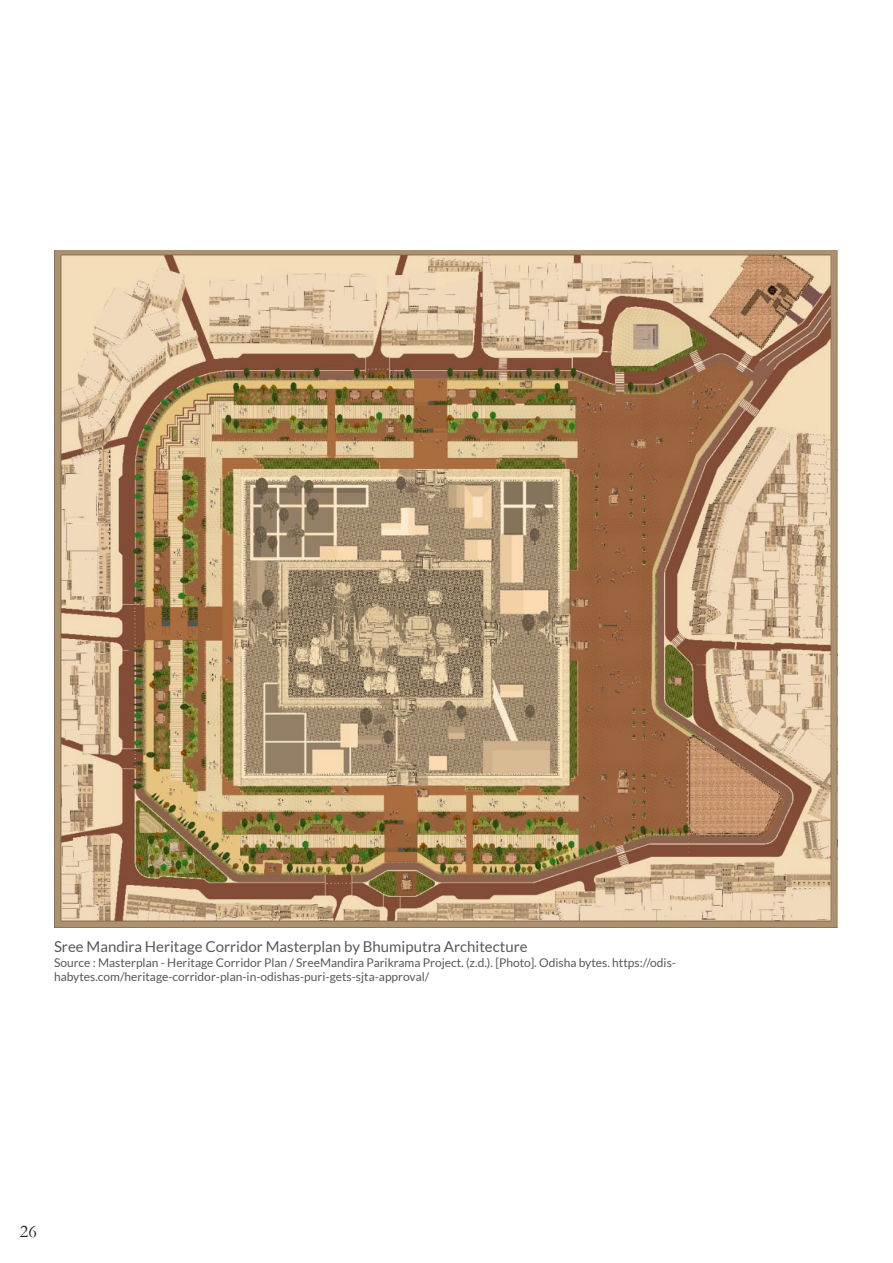
<style>
.page{position:relative;width:893px;height:1263px;background:#fff}
.page>*{position:absolute;margin:0;border:0;box-sizing:border-box;transform-origin:0 0}
.t1{font:18px "Garamond";color:#231f20}
.t2{font:15px "Lato";color:#57585a}
.t3{font:12px/14.4px "Lato";color:#57585a}
</style>
<div class="page">
<img style="left:54px;top:251px;width:784px;height:676px">
<p class="t2" style="left:54px;top:938px;width:475px">Sree Mandira Heritage Corridor Masterplan by Bhumiputra Architecture</p>
<p class="t3" style="left:54px;top:955px;width:623px">Source : Masterplan - Heritage Corridor Plan / SreeMandira Parikrama Project. (z.d.). [Photo]. Odisha bytes. https://odis&shy;habytes.com/heritage-corridor-plan-in-odishas-puri-gets-sjta-approval/</p>
<h1 class="t1" style="left:20px;top:1219px;width:18px">26</h1>
</div>
